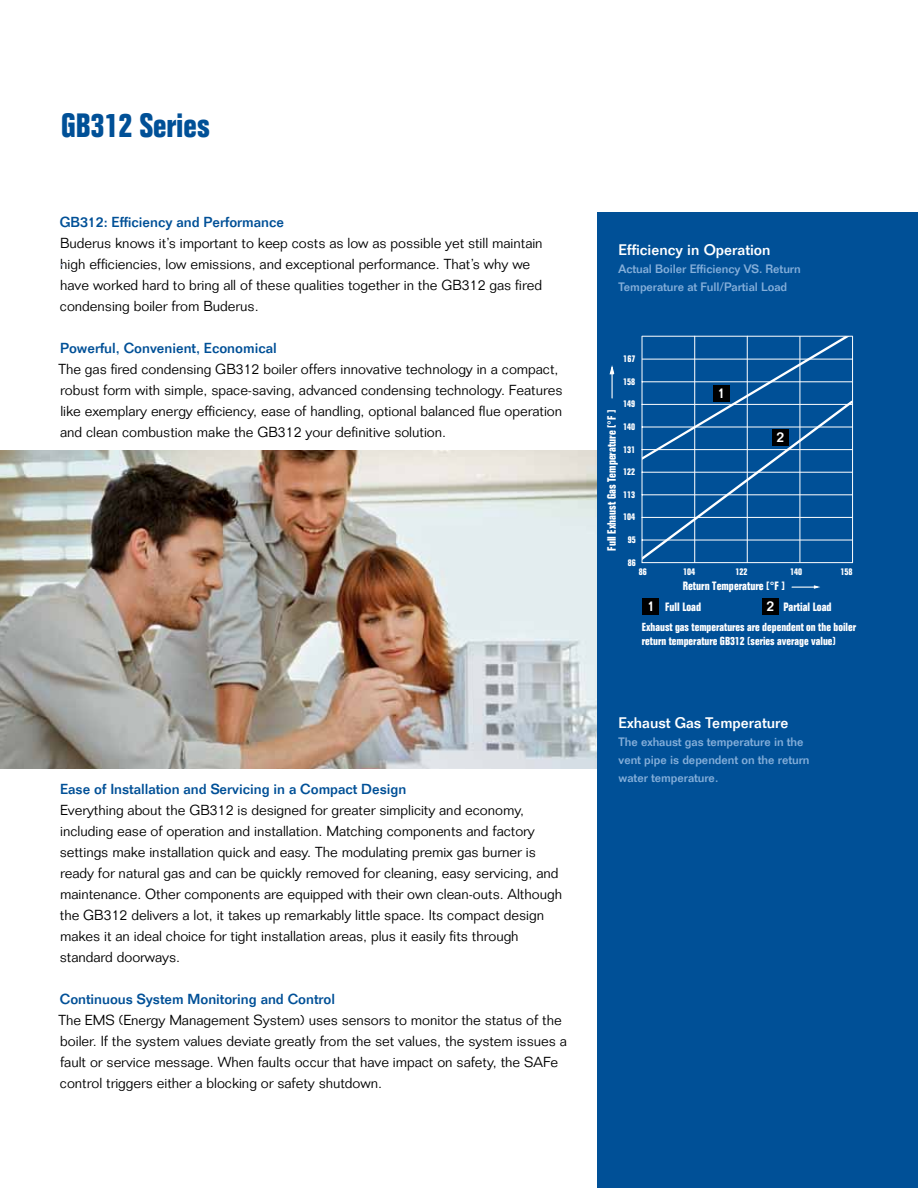
<style>
.page{position:relative;width:918px;height:1188px;background:#fff}
.page>*{position:absolute;margin:0;border:0;box-sizing:border-box;transform-origin:0 0}
.t1{font:700 condensed 33px "Folio Std";color:#005097}
.t2{font:500 15px "Folio";color:#fff}
.t3{font:300 14.25px/21px "Folio";color:#000}
.t4{font:500 14.25px "Folio";color:#005097}
.t5{font:500 14.25px "Folio";color:#fff}
.t6{font:500 12px/18px "Folio";letter-spacing:-.005em;color:#85afda}
.t7{font:700 condensed 11.85px/21px "Folio Std";color:#fff}
.t8{font:700 condensed 11.4px/13.8px "Folio Std";color:#fff}
.t9{font:700 condensed 9.45px "Folio Std";color:#fff}
.s1{font-family:"Folio";font-weight:500;font-stretch:normal;font-size:14.25px}
</style>
<div class="page">
<img style="left:0;top:450px;width:597px;height:318px">
<div style="left:597px;top:213px;width:321px;height:975px;background:#005097"></div>
<svg style="left:642px;top:337px;width:211px;height:226px"></svg>
<hr style="left:642px;top:336px;width:1px;height:46px;background:#fff">
<hr style="left:642px;top:336px;width:211px;height:1px;background:#fff">
<svg style="left:792px;top:585px;width:28px;height:4px"></svg>
<hr style="left:852px;top:336px;width:1px;height:46px;background:#fff">
<hr style="left:642px;top:359px;width:210px;height:1px;background:#fff">
<div style="left:713px;top:385px;width:16px;height:16px;background:#000"></div>
<div style="left:772px;top:429px;width:17px;height:16px;background:#000"></div>
<div style="left:643px;top:598px;width:16px;height:17px;background:#000"></div>
<div style="left:762px;top:598px;width:17px;height:17px;background:#000"></div>
<svg style="left:609px;top:365px;width:6px;height:33px"></svg>
<h1 class="t1" style="left:61px;top:107px;width:150px">GB312 Series</h1>
<p class="t4" style="left:60px;top:214px;width:226px">GB312: Efficiency and Performance</p>
<p class="t3" style="left:60px;top:233px;width:484px">Buderus knows it’s important to keep costs as low as possible yet still maintain high efficiencies, low emissions, and exceptional performance. That’s why we have worked hard to bring all of these qualities together in the GB312 gas fired condensing boiler from Buderus.</p>
<p class="t4" style="left:60px;top:340px;width:218px">Powerful, Convenient, Economical</p>
<p class="t3" style="left:58px;top:359px;width:506px">The gas fired condensing GB312 boiler offers innovative technology in a compact, robust form with simple, space-saving, advanced condensing technology. Features like exemplary energy efficiency, ease of handling, optional balanced flue operation and clean combustion make the GB312 your definitive solution.</p>
<p class="t4" style="left:60px;top:781px;width:348px">Ease of Installation and Servicing in a Compact Design</p>
<p class="t3" style="left:60px;top:800px;width:504px">Everything about the GB312 is designed for greater simplicity and economy, including ease of operation and installation. Matching components and factory settings make installation quick and easy. The modulating premix gas burner is ready for natural gas and can be quickly removed for cleaning, easy servicing, and maintenance. Other components are equipped with their own clean-outs. Although the GB312 delivers a lot, it takes up remarkably little space. Its compact design makes it an ideal choice for tight installation areas, plus it easily fits through standard doorways.</p>
<p class="t4" style="left:60px;top:991px;width:277px">Continuous System Monitoring and Control</p>
<p class="t3" style="left:58px;top:1010px;width:510px">The EMS (Energy Management System) uses sensors to monitor the status of the boiler. If the system values deviate greatly from the set values, the system issues a fault or service message. When faults occur that have impact on safety, the SAFe control triggers either a blocking or safety shutdown.</p>
<p class="t2" style="left:619px;top:240px;width:153px">Efficiency in Operation</p>
<p class="t6" style="left:619px;top:260px;width:184px">Actual Boiler Efficiency VS. Return<br>Temperature at Full/Partial Load</p>
<p class="t9" style="left:623px;top:354px;width:14px">167</p>
<p class="t9" style="left:623px;top:376px;width:14px">158</p>
<p class="t9" style="left:623px;top:399px;width:14px">149</p>
<p class="t7" style="left:601px;top:551px;width:143px;rotate:-90deg">Full Exhaust Gas Temperature [°F ]</p>
<p class="t9" style="left:623px;top:421px;width:14px">140</p>
<p class="t9" style="left:623px;top:444px;width:14px">131</p>
<p class="t9" style="left:623px;top:467px;width:14px">122</p>
<p class="t9" style="left:623px;top:489px;width:14px">113</p>
<p class="t9" style="left:623px;top:512px;width:14px">104</p>
<p class="t9" style="left:628px;top:534px;width:10px">95</p>
<p class="t9" style="left:628px;top:557px;width:10px">86</p>
<p class="t5" style="left:717px;top:384px;width:9px">1</p>
<p class="t5" style="left:777px;top:428px;width:9px">2</p>
<p class="t9" style="left:639px;top:566px;width:10px">86</p>
<p class="t9" style="left:683px;top:566px;width:14px">104</p>
<p class="t9" style="left:736px;top:566px;width:14px">122</p>
<p class="t9" style="left:790px;top:566px;width:14px">140</p>
<p class="t9" style="left:840px;top:566px;width:14px">158</p>
<p class="t7" style="left:647px;top:597px;width:56px"><span class="s1">1</span> Full Load</p>
<p class="t5" style="left:767px;top:598px;width:9px">2</p>
<p class="t7" style="left:783px;top:576px;width:50px;text-indent:-101px">Return Temperature [°F ]<br>Partial Load</p>
<p class="t8" style="left:642px;top:620px;width:216px">Exhaust gas temperatures are dependent on the boiler return temperature GB312 (series average value)</p>
<p class="t2" style="left:619px;top:714px;width:171px">Exhaust Gas Temperature</p>
<p class="t6" style="left:619px;top:733px;width:192px">The exhaust gas temperature in the vent pipe is dependent on the return water temperature.</p>
</div>
